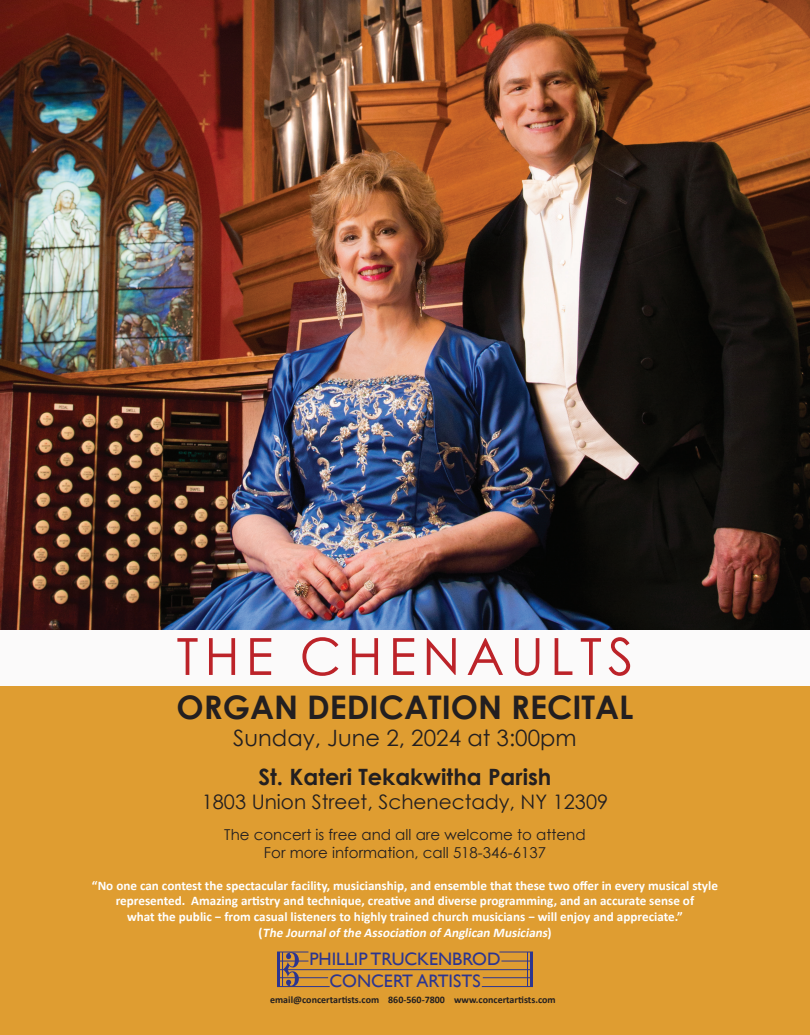
<style>
.page{position:relative;width:810px;height:1035px;background:#fff}
.page>*{position:absolute;margin:0;border:0;box-sizing:border-box;transform-origin:0 0}
.t1{font:51.25px "Century Gothic";letter-spacing:.12em;color:#bc2329}
.t2{font:700 32.5px "Century Gothic";color:#231f20}
.t3{font:22.5px "Century Gothic";color:#231f20}
.t4{font:700 22.5px "Century Gothic";color:#231f20}
.t5{font:20px "Century Gothic";color:#231f20}
.t6{font:18px/22px "Gill Sans";color:#2c3590;text-align:center}
.t7{font:15px/18px "Century Gothic";color:#231f20;text-align:center}
.t8{font:700 13.12px/15.8px "Calibri";color:#fff;text-align:center}
.t9{font:700 10px "Calibri";color:#231f20}
.s1{font-style:italic}
</style>
<div class="page">
<div style="left:1px;top:1px;width:809px;height:1034px;background:#fbfafa"></div>
<div style="left:0;top:686px;width:810px;height:349px;background:#df9d31"></div>
<hr style="left:277px;top:969px;width:256px;height:1px;background:#2c3590">
<hr style="left:277px;top:952px;width:31px;height:1px;background:#2c3590">
<hr style="left:277px;top:961px;width:31px;height:1px;background:#2c3590">
<hr style="left:277px;top:977px;width:51px;height:1px;background:#2c3590">
<hr style="left:277px;top:986px;width:53px;height:1px;background:#2c3590">
<hr style="left:277px;top:952px;width:3px;height:35px;background:#2c3590">
<hr style="left:282px;top:952px;width:1px;height:35px;background:#2c3590">
<hr style="left:499px;top:952px;width:34px;height:1px;background:#2c3590">
<hr style="left:501px;top:961px;width:32px;height:1px;background:#2c3590">
<hr style="left:483px;top:977px;width:50px;height:1px;background:#2c3590">
<hr style="left:482px;top:986px;width:51px;height:1px;background:#2c3590">
<hr style="left:530px;top:952px;width:3px;height:35px;background:#2c3590">
<hr style="left:527px;top:952px;width:1px;height:35px;background:#2c3590">
<svg style="left:283px;top:952px;width:16px;height:34px"></svg>
<img style="left:1px;top:0;width:809px;height:629px">
<h1 class="t1" style="left:177px;top:621px;width:458px">THE CHENAULTS</h1>
<h2 class="t2" style="left:177px;top:682px;width:458px">ORGAN DEDICATION RECITAL</h2>
<h3 class="t3" style="left:233px;top:722px;width:345px">Sunday, June 2, 2024 at 3:00pm</h3>
<h3 class="t4" style="left:259px;top:759px;width:294px">St. Kateri Tekakwitha Parish</h3>
<h3 class="t5" style="left:202px;top:787px;width:408px">1803 Union Street, Schenectady, NY 12309</h3>
<p class="t7" style="left:224px;top:825px;width:363px">The concert is free and all are welcome to attend<br>For more information, call 518-346-6137</p>
<p class="t8" style="left:92px;top:877px;width:628px">“No one can contest the spectacular facility, musicianship, and ensemble that these two offer in every musical style represented. Amazing artistry and technique, creative and diverse programming, and an accurate sense of<br>what the public − from casual listeners to highly trained church musicians − will enjoy and appreciate.”<br>( <span class="s1">The Journalofthe Association ofAnglican Musicians</span>)</p>
<h3 class="t6" style="left:309px;top:948px;width:193px">PHILLIP TRUCKENBROD<br>CONCERT ARTISTS</h3>
<p class="t9" style="left:270px;top:993px;width:287px">email@concertartists.com 860-560-7800 www.concertartists.com</p>
</div>
